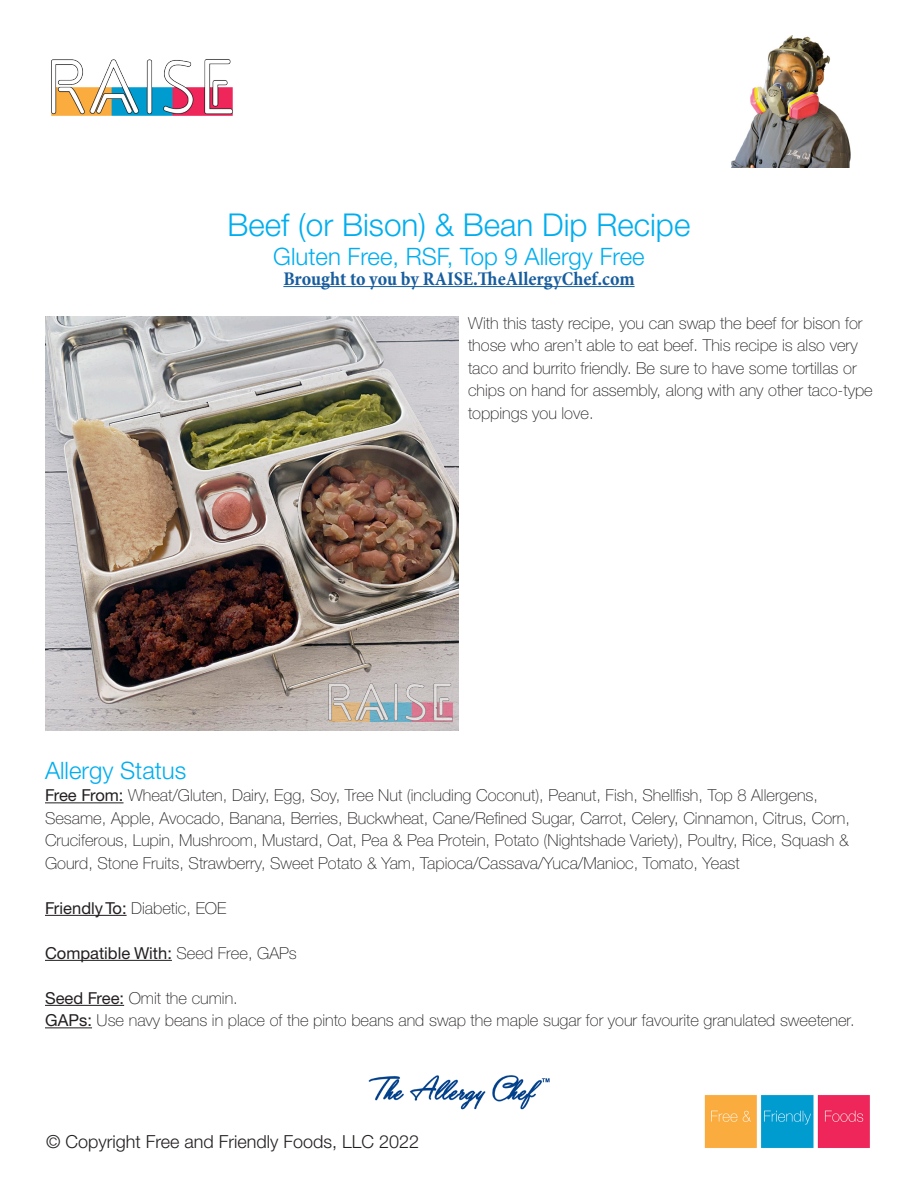
<style>
.page{position:relative;width:918px;height:1188px;background:#fff}
.page>*{position:absolute;margin:0;border:0;box-sizing:border-box;transform-origin:0 0}
.t1{font:300 31.5px "Helvetica Neue CE";color:#00aeef}
.t2{font:300 24px "Helvetica Neue CE";color:#00aeef}
.t3{font:700 condensed 19.5px "Minion Pro";color:#175d9e}
.t4{font:300 18px "Helvetica Neue CE";color:#231f20}
.t5{font:100 16.5px/22.5px "Helvetica Neue CE";color:#231f20}
.t6{font:16.5px "Helvetica Neue CE";color:#231f20}
.s1{font-weight:400}
.s2{font-weight:100}
</style>
<div class="page">
<img style="left:51px;top:59px;width:182px;height:57px">
<img style="left:704px;top:1095px;width:166px;height:53px">
<hr style="left:283px;top:286px;width:352px;height:1px;background:#175d9e">
<hr style="left:45px;top:802px;width:79px;height:1px;background:#231f20">
<hr style="left:45px;top:915px;width:82px;height:1px;background:#231f20">
<hr style="left:45px;top:960px;width:127px;height:1px;background:#231f20">
<hr style="left:45px;top:1005px;width:79px;height:1px;background:#231f20">
<hr style="left:45px;top:1027px;width:47px;height:1px;background:#231f20">
<img style="left:731px;top:36px;width:120px;height:131px">
<img style="left:368px;top:1075px;width:182px;height:35px">
<img style="left:45px;top:317px;width:413px;height:413px">
<img style="left:325px;top:680px;width:130px;height:45px">
<p class="t1" style="left:228px;top:206px;width:464px">Beef (or Bison) &amp; Bean Dip Recipe</p>
<p class="t2" style="left:273px;top:242px;width:373px">Gluten Free, RSF, Top 9 Allergy Free</p>
<p class="t3" style="left:283px;top:265px;width:353px">Brought to you by RAISE.TheAllergyChef.com</p>
<p class="t5" style="left:468px;top:312px;width:406px">With this tasty recipe, you can swap the beef for bison for those who aren’t able to eat beef. This recipe is also very taco and burrito friendly. Be sure to have some tortillas or chips on hand for assembly, along with any other taco-type toppings you love.</p>
<p class="t2" style="left:45px;top:756px;width:143px">Allergy Status</p>
<p class="t5" style="left:45px;top:784px;width:806px"><span class="s1">Free From:</span> Wheat/Gluten, Dairy, Egg, Soy, Tree Nut (including Coconut), Peanut, Fish, Shellfish, Top 8 Allergens, Sesame, Apple, Avocado, Banana, Berries, Buckwheat, Cane/Refined Sugar, Carrot, Celery, Cinnamon, Citrus, Corn, Cruciferous, Lupin, Mushroom, Mustard, Oat, Pea &amp; Pea Protein, Potato (Nightshade Variety), Poultry, Rice, Squash &amp; Gourd, Stone Fruits, Strawberry, Sweet Potato &amp; Yam, Tapioca/Cassava/Yuca/Manioc, Tomato, Yeast</p>
<p class="t5" style="left:45px;top:897px;width:183px"><span class="s1">Friendly To:</span> Diabetic, EOE</p>
<p class="t6" style="left:45px;top:943px;width:253px">Compatible With: <span class="s2">Seed Free, GAPs</span></p>
<p class="t5" style="left:45px;top:987px;width:194px"><span class="s1">Seed Free:</span> Omit the cumin.</p>
<p class="t5" style="left:45px;top:1009px;width:811px"><span class="s1">GAPs:</span> Use navy beans in place of the pinto beans and swap the maple sugar for your favourite granulated sweetener.</p>
<p class="t4" style="left:46px;top:1130px;width:375px">© Copyright Free and Friendly Foods, LLC 2022</p>
</div>
